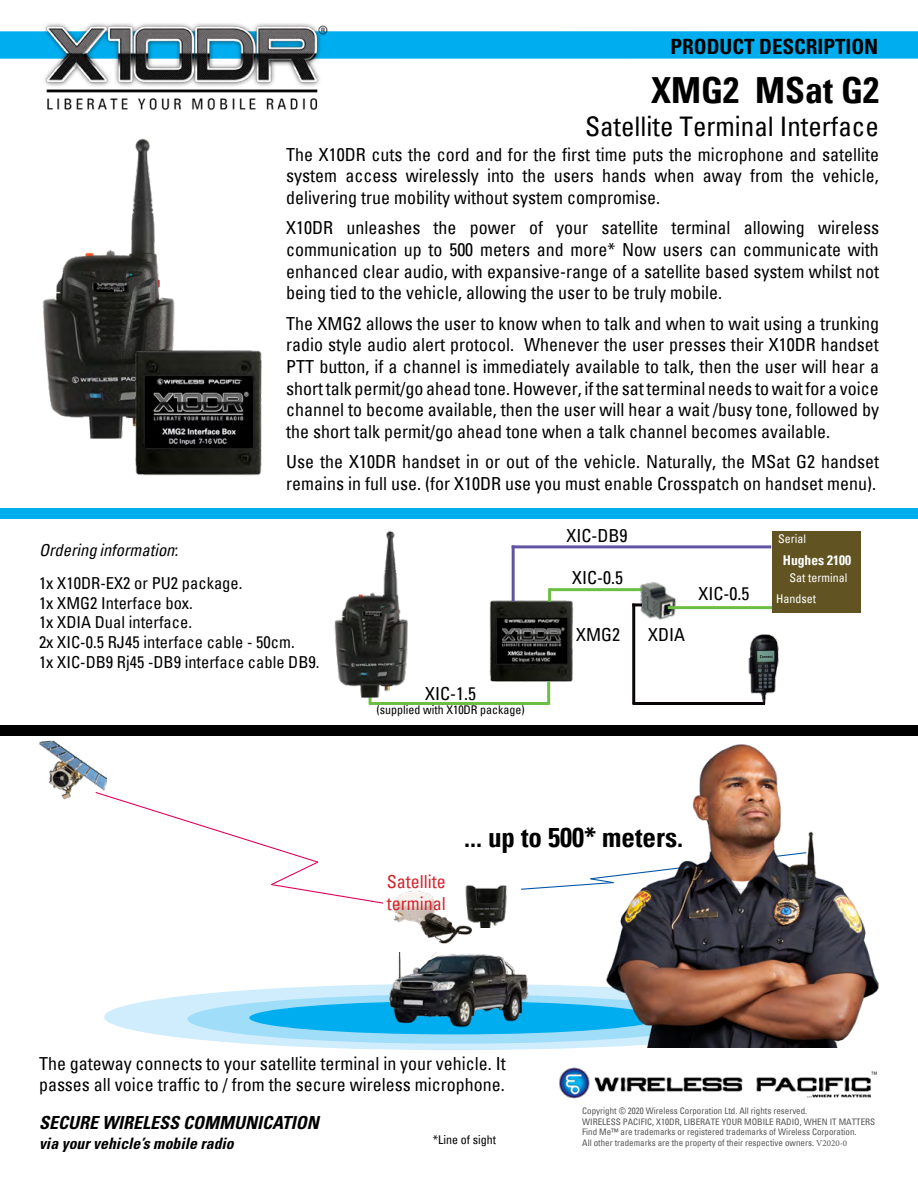
<style>
.page{position:relative;width:918px;height:1188px;background:#fff}
.page>*{position:absolute;margin:0;border:0;box-sizing:border-box;transform-origin:0 0}
.t1{font:700 condensed 36px "Univers";color:#000}
.t2{font:condensed 27px "Univers";color:#000}
.t3{font:700 condensed 27px "Univers";color:#000}
.t4{font:700 condensed 21px "Univers LT Std";color:#000}
.t5{font:condensed 18px/21.6px "Univers";color:#000;text-align:justify}
.t6{font:italic 700 condensed 18px "Univers LT Std";color:#000}
.t7{font:condensed 18px/21.6px "Univers";color:#d2232a}
.t8{font:condensed 16.5px/19.8px "Univers";color:#000}
.t9{font:italic condensed 16.5px "Univers";color:#000}
.t10{font:italic 700 condensed 15.75px "Univers LT Std";color:#000}
.t11{font:700 condensed 13.5px "Univers";color:#fff}
.t12{font:condensed 12px "Univers";color:#000}
.t13{font:condensed 12px "Univers";color:#fff}
.t14{font:condensed 9px/10.8px "Univers";color:#565659}
.s1{font-family:"Minion Pro";font-stretch:normal}
</style>
<div class="page">
<div style="left:0;top:31px;width:918px;height:28px;background:#00aeef"></div>
<img style="left:559px;top:1067px;width:318px;height:32px">
<div style="left:104px;top:984px;width:701px;height:66px;background:#cfedfc;border-radius:50%"></div>
<div style="left:187px;top:994px;width:535px;height:50px;background:#9fddf9;border-radius:50%"></div>
<div style="left:249px;top:1001px;width:411px;height:33px;background:#00aeef;border-radius:50%"></div>
<svg style="left:107px;top:795px;width:276px;height:109px"></svg>
<svg style="left:521px;top:877px;width:73px;height:13px"></svg>
<img style="left:465px;top:885px;width:42px;height:42px">
<div style="left:0;top:508px;width:918px;height:11px;background:#00aeef"></div>
<img style="left:594px;top:744px;width:285px;height:304px">
<img style="left:39px;top:23px;width:290px;height:88px">
<img style="left:381px;top:955px;width:156px;height:79px">
<img style="left:42px;top:138px;width:133px;height:301px">
<img style="left:383px;top:887px;width:107px;height:71px">
<div style="left:0;top:725px;width:918px;height:11px;background:#000"></div>
<img style="left:120px;top:334px;width:142px;height:142px">
<img style="left:489px;top:590px;width:91px;height:100px">
<svg style="left:369px;top:698px;width:3px;height:4px"></svg>
<hr style="left:547px;top:681px;width:3px;height:24px;background:#6cbe45">
<hr style="left:369px;top:702px;width:180px;height:3px;background:#6cbe45">
<hr style="left:512px;top:545px;width:3px;height:56px;background:#6153a3">
<hr style="left:512px;top:545px;width:259px;height:3px;background:#6153a3">
<svg style="left:548px;top:589px;width:3px;height:13px"></svg>
<hr style="left:549px;top:588px;width:103px;height:3px;background:#6cbe45">
<img style="left:620px;top:582px;width:73px;height:54px">
<svg style="left:632px;top:603px;width:10px;height:3px"></svg>
<hr style="left:632px;top:604px;width:3px;height:100px;background:#080407">
<hr style="left:668px;top:606px;width:105px;height:3px;background:#6cbe45">
<div style="left:772px;top:531px;width:89px;height:82px;background:#625422"></div>
<img style="left:748px;top:634px;width:31px;height:70px">
<hr style="left:633px;top:702px;width:132px;height:3px;background:#080407">
<img style="left:334px;top:531px;width:74px;height:167px">
<img style="left:39px;top:740px;width:68px;height:60px">
<p class="t4" style="left:670px;top:34px;width:209px">PRODUCT DESCRIPTION</p>
<h1 class="t1" style="left:651px;top:68px;width:229px">XMG2 MSat G2</h1>
<h2 class="t2" style="left:585px;top:109px;width:295px">Satellite Terminal Interface</h2>
<p class="t5" style="left:286px;top:143px;width:594px">The X10DR cuts the cord and for the first time puts the microphone and satellite system access wirelessly into the users hands when away from the vehicle, delivering true mobility without system compromise.</p>
<p class="t5" style="left:286px;top:217px;width:594px">X10DR unleashes the power of your satellite terminal allowing wireless communication up to 500 meters and more* Now users can communicate with enhanced clear audio, with expansive-range of a satellite based system whilst not being tied to the vehicle, allowing the user to be truly mobile.</p>
<p class="t5" style="left:286px;top:312px;width:594px">The XMG2 allows the user to know when to talk and when to wait using a trunking radio style audio alert protocol. Whenever the user presses their X10DR handset PTT button, if a channel is immediately available to talk, then the user will hear a short talk permit/go ahead tone. However, if the sat terminal needs to wait for a voice channel to become available, then the user will hear a wait /busy tone, followed by the short talk permit/go ahead tone when a talk channel becomes available.</p>
<p class="t5" style="left:286px;top:451px;width:594px">Use the X10DR handset in or out of the vehicle. Naturally, the MSat G2 handset remains in full use. (for X10DR use you must enable Crosspatch on handset menu).</p>
<p class="t9" style="left:39px;top:539px;width:141px">Ordering information:</p>
<p class="t8" style="left:39px;top:573px;width:282px">1x X10DR-EX2 or PU2 package.<br>1x XMG2 Interface box.<br>1x XDIA Dual interface.<br>2x XIC-0.5 RJ45 interface cable - 50cm.<br>1x XIC-DB9 Rj45 -DB9 interface cable DB9.</p>
<p class="t5" style="left:425px;top:682px;width:52px">XIC-1.5</p>
<p class="t12" style="left:376px;top:702px;width:150px">(supplied with X10DR package)</p>
<p class="t5" style="left:567px;top:524px;width:63px">XIC-DB9</p>
<p class="t5" style="left:572px;top:566px;width:52px">XIC-0.5</p>
<p class="t5" style="left:576px;top:623px;width:45px">XMG2</p>
<p class="t5" style="left:648px;top:623px;width:39px">XDIA</p>
<p class="t5" style="left:698px;top:582px;width:52px">XIC-0.5</p>
<p class="t13" style="left:778px;top:531px;width:29px">Serial</p>
<p class="t11" style="left:783px;top:552px;width:70px">Hughes 2100</p>
<p class="t13" style="left:789px;top:570px;width:59px">Sat terminal</p>
<p class="t13" style="left:776px;top:591px;width:41px">Handset</p>
<p class="t7" style="left:387px;top:871px;width:61px">Satellite terminal</p>
<h2 class="t3" style="left:464px;top:821px;width:220px">... up to 500* meters.</h2>
<p class="t5" style="left:39px;top:1052px;width:468px">The gateway connects to your satellite terminal in your vehicle. It passes all voice traffic to / from the secure wireless microphone.</p>
<p class="t6" style="left:39px;top:1111px;width:281px">SECURE WIRELESS COMMUNICATION</p>
<p class="t10" style="left:39px;top:1134px;width:196px">via your vehicle’s mobile radio</p>
<p class="t12" style="left:433px;top:1132px;width:65px">*Line of sight</p>
<p class="t14" style="left:582px;top:1105px;width:295px">Copyright © 2020 Wireless Corporation Ltd. All rights reserved.<br>WIRELESS PACIFIC, X10DR, LIBERATE YOUR MOBILE RADIO, WHEN IT MATTERS Find Me™ are trademarks or registered trademarks of Wireless Corporation.<br>All other trademarks are the property of their respective owners. <span class="s1">V2020-0</span></p>
</div>
